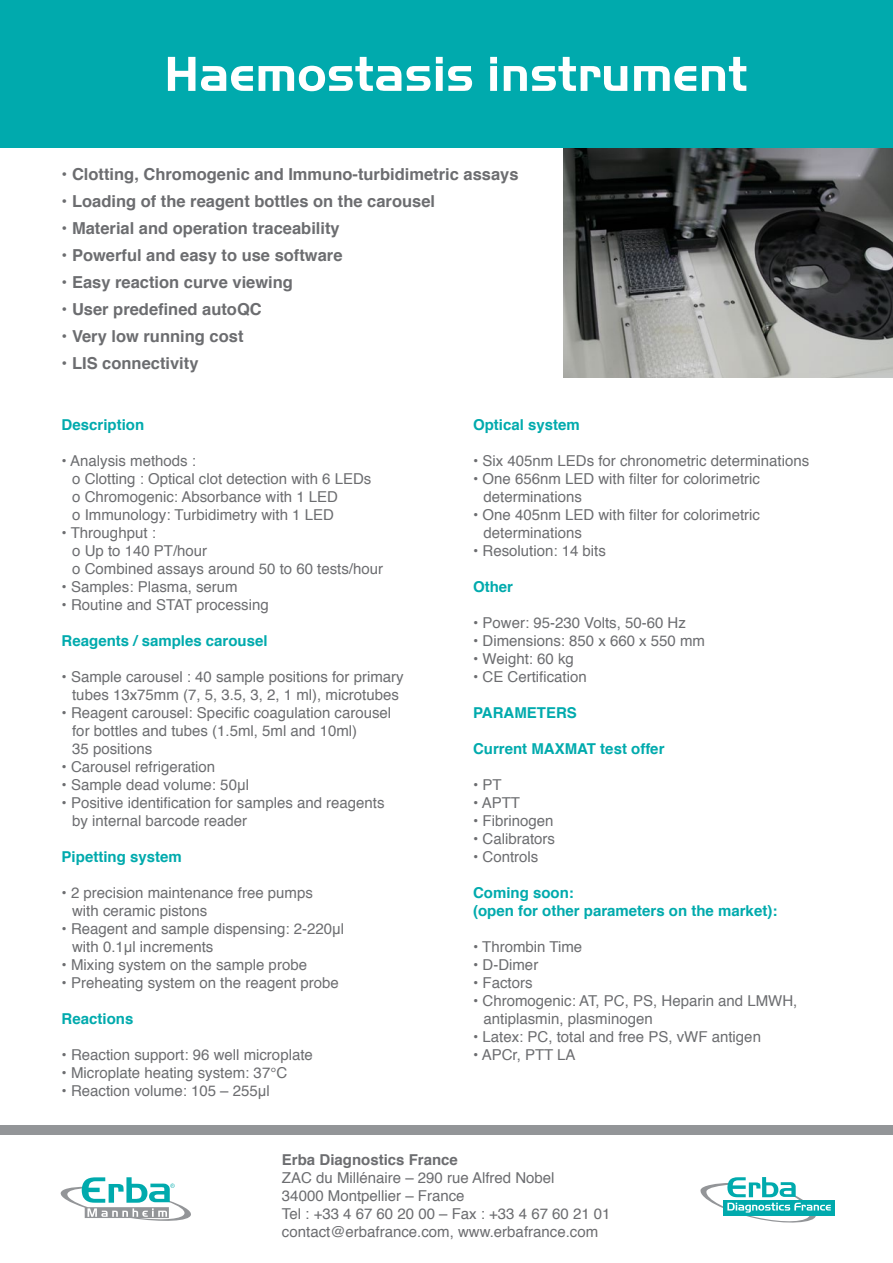
<style>
.page{position:relative;width:893px;height:1263px;background:#fff}
.page>*{position:absolute;margin:0;border:0;box-sizing:border-box;transform-origin:0 0}
.t1{font:700 51px "Handel Gothic DOT";color:#fff}
.t2{font:700 16.5px "Helvetica";color:#6c6d70}
.t3{font:15px/18px "Helvetica";color:#6c6d70}
.t4{font:700 15px/18px "Helvetica";color:#00aaad}
.t5{font:700 15px "Helvetica";color:#6c6d70}
.s1{font-family:"Arial"}
</style>
<div class="page">
<img style="left:563px;top:148px;width:330px;height:229px">
<div style="left:0;top:0;width:893px;height:148px;background:#00aaad"></div>
<div style="left:0;top:1125px;width:893px;height:10px;background:#939598"></div>
<svg style="left:60px;top:1177px;width:131px;height:44px"></svg>
<div style="left:723px;top:1200px;width:111px;height:15px;background:#00aaad"></div>
<svg style="left:700px;top:1177px;width:131px;height:45px"></svg>
<h1 class="t1" style="left:164px;top:45px;width:585px">Haemostasis instrument</h1>
<p class="t2" style="left:62px;top:161px;width:458px">• Clotting, Chromogenic and Immuno-turbidimetric assays</p>
<p class="t2" style="left:62px;top:188px;width:375px">• Loading of the reagent bottles on the carousel</p>
<p class="t2" style="left:62px;top:215px;width:280px">• Material and operation traceability</p>
<p class="t2" style="left:62px;top:242px;width:282px">• Powerful and easy to use software</p>
<p class="t2" style="left:62px;top:269px;width:233px">• Easy reaction curve viewing</p>
<p class="t2" style="left:62px;top:296px;width:202px">• User predefined autoQC</p>
<p class="t2" style="left:62px;top:323px;width:183px">• Very low running cost</p>
<p class="t2" style="left:62px;top:350px;width:138px">• LIS connectivity</p>
<p class="t4" style="left:62px;top:416px;width:84px">Description</p>
<p class="t3" style="left:72px;top:452px;width:301px;text-indent:-10px">• Analysis methods :<br>o Clotting : Optical clot detection with 6 LEDs o Chromogenic: Absorbance with 1 LED<br>o Immunology: Turbidimetry with 1 LED</p>
<p class="t3" style="left:72px;top:524px;width:312px;text-indent:-10px">• Throughput :<br>o Up to 140 PT/hour<br>o Combined assays around 50 to 60 tests/hour</p>
<p class="t3" style="left:62px;top:578px;width:178px">• Samples: Plasma, serum</p>
<p class="t3" style="left:62px;top:596px;width:209px">• Routine and STAT processing</p>
<p class="t4" style="left:62px;top:632px;width:207px">Reagents / samples carousel</p>
<p class="t3" style="left:62px;top:668px;width:344px;text-align:center">• Sample carousel : 40 sample positions for primary tubes 13x75mm (7, 5, 3.5, 3, 2, 1 ml), microtubes</p>
<p class="t3" style="left:72px;top:704px;width:321px;text-indent:-10px">• Reagent carousel: Specific coagulation carousel for bottles and tubes (1.5ml, 5ml and 10ml)<br>35 positions</p>
<p class="t3" style="left:62px;top:758px;width:155px">• Carousel refrigeration</p>
<p class="t3" style="left:62px;top:776px;width:189px">• Sample dead volume: 50<span class="s1">µl</span></p>
<p class="t3" style="left:72px;top:794px;width:314px;text-indent:-10px">• Positive identification for samples and reagents by internal barcode reader</p>
<p class="t4" style="left:62px;top:848px;width:122px">Pipetting system</p>
<p class="t3" style="left:72px;top:884px;width:242px;text-indent:-10px">• 2 precision maintenance free pumps with ceramic pistons</p>
<p class="t3" style="left:72px;top:920px;width:273px;text-indent:-10px">• Reagent and sample dispensing: 2-220<span class="s1">µl </span>with 0.1<span class="s1">µl</span> increments</p>
<p class="t3" style="left:62px;top:956px;width:247px">• Mixing system on the sample probe</p>
<p class="t3" style="left:62px;top:974px;width:279px">• Preheating system on the reagent probe</p>
<p class="t4" style="left:62px;top:1010px;width:73px">Reactions</p>
<p class="t3" style="left:62px;top:1046px;width:253px">• Reaction support: 96 well microplate</p>
<p class="t3" style="left:62px;top:1064px;width:227px">• Microplate heating system: 37°C</p>
<p class="t3" style="left:62px;top:1082px;width:210px">• Reaction volume: 105 – 255<span class="s1">µl</span></p>
<p class="t4" style="left:473px;top:416px;width:108px">Optical system</p>
<p class="t3" style="left:473px;top:452px;width:338px">• Six 405nm LEDs for chronometric determinations</p>
<p class="t3" style="left:484px;top:470px;width:278px;text-indent:-10px">• One 656nm LED with filter for colorimetric determinations</p>
<p class="t3" style="left:484px;top:506px;width:278px;text-indent:-10px">• One 405nm LED with filter for colorimetric determinations</p>
<p class="t3" style="left:473px;top:542px;width:134px">• Resolution: 14 bits</p>
<p class="t4" style="left:473px;top:578px;width:42px">Other</p>
<p class="t3" style="left:473px;top:614px;width:214px">• Power: 95-230 Volts, 50-60 Hz</p>
<p class="t3" style="left:473px;top:632px;width:234px">• Dimensions: 850 x 660 x 550 mm</p>
<p class="t3" style="left:473px;top:650px;width:102px">• Weight: 60 kg</p>
<p class="t3" style="left:473px;top:668px;width:115px">• CE Certification</p>
<p class="t4" style="left:473px;top:704px;width:105px">PARAMETERS</p>
<p class="t4" style="left:473px;top:740px;width:193px">Current MAXMAT test offer</p>
<p class="t3" style="left:473px;top:776px;width:30px">• PT</p>
<p class="t3" style="left:473px;top:794px;width:48px">• APTT</p>
<p class="t3" style="left:473px;top:812px;width:82px">• Fibrinogen</p>
<p class="t3" style="left:473px;top:830px;width:83px">• Calibrators</p>
<p class="t3" style="left:473px;top:848px;width:67px">• Controls</p>
<p class="t4" style="left:473px;top:884px;width:306px">Coming soon:<br>(open for other parameters on the market):</p>
<p class="t3" style="left:473px;top:938px;width:111px">• Thrombin Time</p>
<p class="t3" style="left:473px;top:956px;width:67px">• D-Dimer</p>
<p class="t3" style="left:473px;top:974px;width:61px">• Factors</p>
<p class="t3" style="left:484px;top:992px;width:315px;text-indent:-10px">• Chromogenic: AT, PC, PS, Heparin and LMWH, antiplasmin, plasminogen</p>
<p class="t3" style="left:473px;top:1028px;width:289px">• Latex: PC, total and free PS, vWF antigen</p>
<p class="t3" style="left:473px;top:1046px;width:104px">• APCr, PTT LA</p>
<p class="t5" style="left:282px;top:1147px;width:177px">Erba Diagnostics France</p>
<p class="t3" style="left:282px;top:1169px;width:330px">ZAC du Millénaire – 290 rue Alfred Nobel<br>34000 Montpellier – France<br>Tel : +33 4 67 60 20 00 – Fax : +33 4 67 60 21 01 contact@erbafrance.com, www.erbafrance.com</p>
</div>
